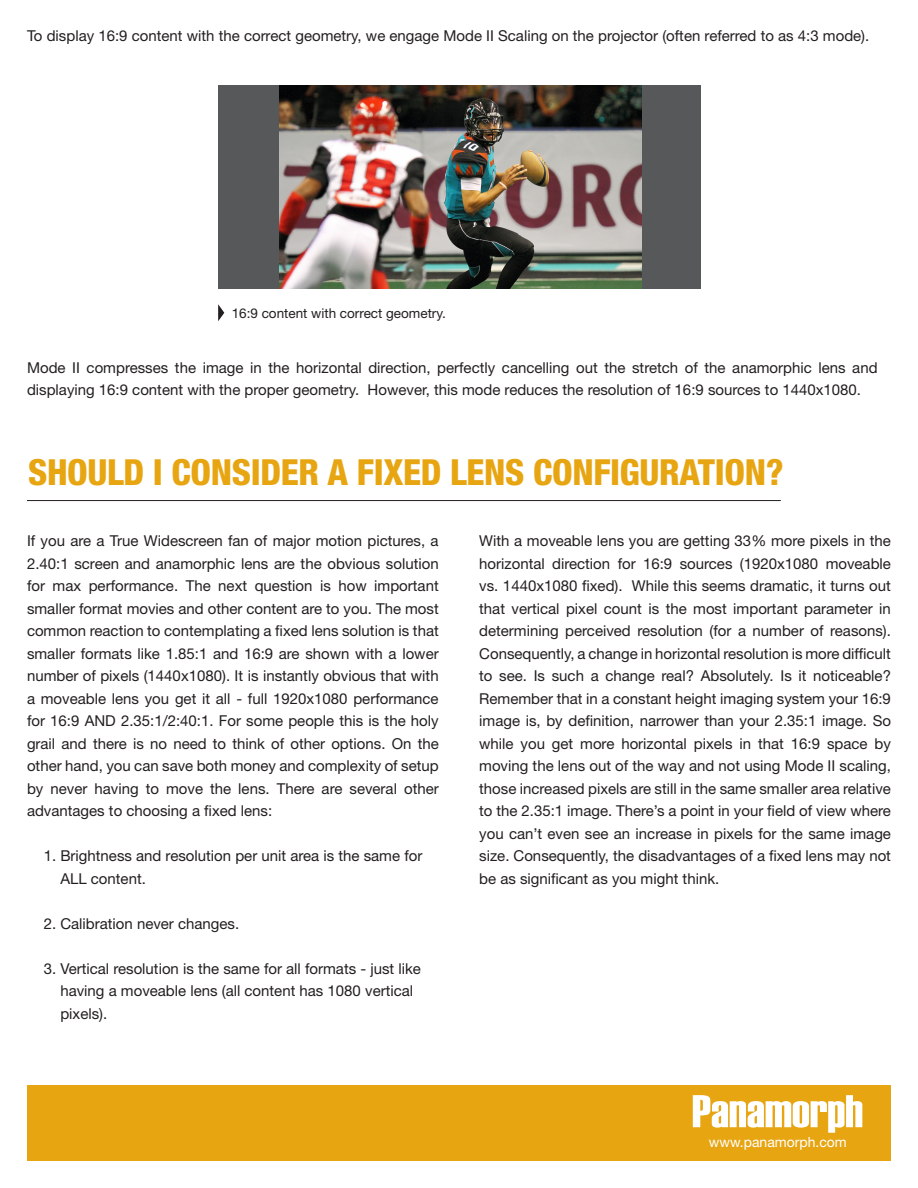
<style>
.page{position:relative;width:918px;height:1188px;background:#fff}
.page>*{position:absolute;margin:0;border:0;box-sizing:border-box;transform-origin:0 0}
.t1{font:800 condensed 36px "Helvetica Neue LT Std";letter-spacing:-.01em;color:#e7a512}
.t2{font:15px/22.5px "Helvetica Neue LT Std";color:#231f20}
.t3{font:13.95px "Helvetica Neue LT Std";color:#fff}
.t4{font:13.5px "Helvetica Neue LT Std";color:#231f20}
</style>
<div class="page">
<svg style="left:218px;top:304px;width:6px;height:17px"></svg>
<div style="left:27px;top:1085px;width:864px;height:76px;background:#e7a512"></div>
<svg style="left:693px;top:1095px;width:169px;height:38px"></svg>
<div style="left:218px;top:85px;width:483px;height:204px;background:#57585a"></div>
<img style="left:279px;top:85px;width:363px;height:204px">
<hr style="left:27px;top:500px;width:754px;height:1px;background:#231f20">
<p class="t2" style="left:27px;top:24px;width:844px">To display 16:9 content with the correct geometry, we engage Mode II Scaling on the projector (often referred to as 4:3 mode).</p>
<p class="t4" style="left:232px;top:305px;width:216px">16:9 content with correct geometry.</p>
<p class="t2" style="left:27px;top:356px;width:852px">Mode II compresses the image in the horizontal direction, perfectly cancelling out the stretch of the anamorphic lens and displaying 16:9 content with the proper geometry. However, this mode reduces the resolution of 16:9 sources to 1440x1080.</p>
<p class="t1" style="left:28px;top:450px;width:757px">SHOULD I CONSIDER A FIXED LENS CONFIGURATION?</p>
<p class="t2" style="left:27px;top:530px;width:413px;text-align:justify">If you are a True Widescreen fan of major motion pictures, a 2.40:1 screen and anamorphic lens are the obvious solution for max performance. The next question is how important smaller format movies and other content are to you. The most common reaction to contemplating a fixed lens solution is that smaller formats like 1.85:1 and 16:9 are shown with a lower number of pixels (1440x1080). It is instantly obvious that with a moveable lens you get it all - full 1920x1080 performance for 16:9 AND 2.35:1/2:40:1. For some people this is the holy grail and there is no need to think of other options. On the other hand, you can save both money and complexity of setup by never having to move the lens. There are several other advantages to choosing a fixed lens:</p>
<p class="t2" style="left:60px;top:845px;width:364px;text-indent:-17px">1. Brightness and resolution per unit area is the same for<br>ALL content.</p>
<p class="t2" style="left:44px;top:912px;width:197px">2. Calibration never changes.</p>
<p class="t2" style="left:60px;top:957px;width:362px;text-indent:-17px">3. Vertical resolution is the same for all formats - just like having a moveable lens (all content has 1080 vertical pixels).</p>
<p class="t2" style="left:479px;top:530px;width:413px;text-align:justify">With a moveable lens you are getting 33% more pixels in the horizontal direction for 16:9 sources (1920x1080 moveable vs. 1440x1080 fixed). While this seems dramatic, it turns out that vertical pixel count is the most important parameter in determining perceived resolution (for a number of reasons).<br>Consequently, a change in horizontal resolution is more difficult to see. Is such a change real? Absolutely. Is it noticeable?<br>Remember that in a constant height imaging system your 16:9 image is, by definition, narrower than your 2.35:1 image. So while you get more horizontal pixels in that 16:9 space by moving the lens out of the way and not using Mode II scaling, those increased pixels are still in the same smaller area relative to the 2.35:1 image. There’s a point in your field of view where you can’t even see an increase in pixels for the same image size. Consequently, the disadvantages of a fixed lens may not be as significant as you might think.</p>
<p class="t3" style="left:709px;top:1134px;width:139px">www.panamorph.com</p>
</div>
